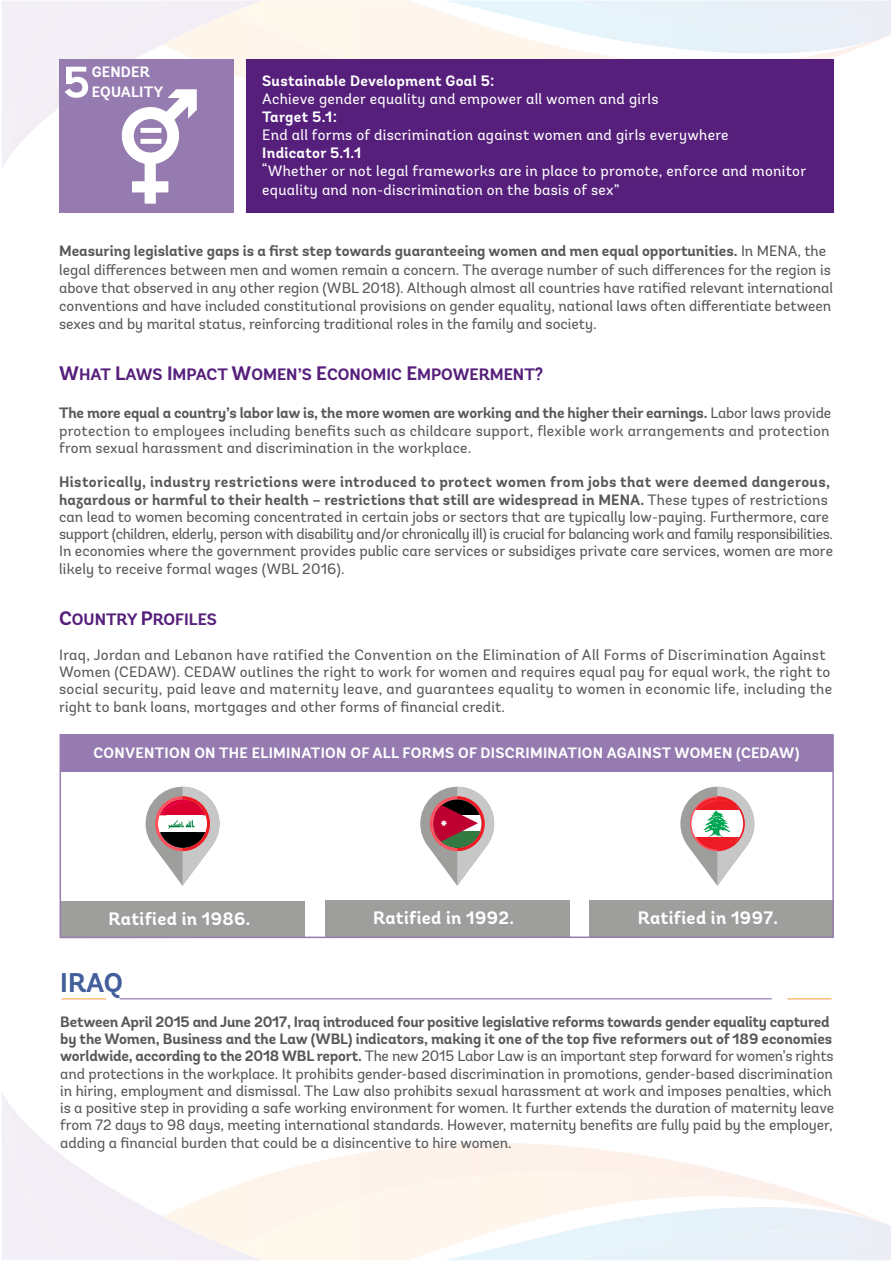
<style>
.page{position:relative;width:893px;height:1263px;background:#fff}
.page>*{position:absolute;margin:0;border:0;box-sizing:border-box;transform-origin:0 0}
.t1{font:700 27px "Andes";color:#425e9b}
.t2{font:700 18px "Andes";letter-spacing:.02em;color:#fff}
.t3{font:700 16.5px "Andes";color:#561f7b}
.t4{font:15px/17.2px "Andes";color:#57585a}
.t5{font:700 15px/17.2px "Andes";letter-spacing:-.005em;color:#57585a}
.t6{font:15px/17.5px "Andes";letter-spacing:.02em;color:#57585a}
.t7{font:15px/18px "Andes";letter-spacing:.02em;color:#fff}
.t8{font:700 15px "Andes";letter-spacing:.02em;color:#fff}
.s1{font-weight:700}
.s2{font-size:19.5px}
.s3{font-weight:400}
</style>
<div class="page">
<svg style="left:278px;top:1143px;width:447px;height:29px"></svg>
<div style="left:263px;top:1172px;width:548px;height:88px;background:#fef5eb"></div>
<svg style="left:408px;top:1196px;width:483px;height:64px"></svg>
<svg style="left:2px;top:1092px;width:231px;height:168px"></svg>
<div style="left:263px;top:1px;width:571px;height:87px;background:#fef6ec"></div>
<svg style="left:408px;top:0;width:483px;height:64px"></svg>
<img style="left:233px;top:1px;width:30px;height:78px">
<div style="left:59px;top:60px;width:175px;height:153px;background:#957bb0"></div>
<div style="left:246px;top:60px;width:587px;height:153px;background:#561f7b"></div>
<svg style="left:2px;top:1px;width:231px;height:203px"></svg>
<div style="left:60px;top:734px;width:773px;height:38px;background:#957bb0"></div>
<div style="left:60px;top:901px;width:245px;height:36px;background:#9e9e9c"></div>
<div style="left:325px;top:900px;width:244px;height:37px;background:#9e9e9c"></div>
<div style="left:589px;top:900px;width:244px;height:37px;background:#9e9e9c"></div>
<svg style="left:146px;top:787px;width:73px;height:99px"></svg>
<svg style="left:420px;top:787px;width:74px;height:99px"></svg>
<svg style="left:680px;top:787px;width:74px;height:99px"></svg>
<div style="left:60px;top:733px;width:774px;height:205px;border:2px solid #957bb0"></div>
<p class="t8" style="left:92px;top:63px;width:59px">GENDER</p>
<p class="t8" style="left:92px;top:82px;width:73px">EQUALITY</p>
<p class="t8" style="left:262px;top:72px;width:234px">Sustainable Development Goal 5:</p>
<p class="t7" style="left:262px;top:90px;width:398px">Achieve gender equality and empower all women and girls</p>
<p class="t8" style="left:262px;top:108px;width:76px">Target 5.1:</p>
<p class="t7" style="left:262px;top:126px;width:468px">End all forms of discrimination against women and girls everywhere</p>
<p class="t8" style="left:262px;top:144px;width:101px">Indicator 5.1.1</p>
<p class="t7" style="left:262px;top:162px;width:546px">“Whether or not legal frameworks are in place to promote, enforce and monitor equality and non-discrimination on the basis of sex”</p>
<p class="t4" style="left:59px;top:242px;width:775px;line-height:18px"><span class="s1">Measuring legislative gaps is a first step towards guaranteeing women and men equal opportunities.</span> In MENA, the legal differences between men and women remain a concern. The average number of such differences for the region is above that observed in any other region (WBL 2018). Although almost all countries have ratified relevant international conventions and have included constitutional provisions on gender equality, national laws often differentiate between sexes and by marital status, reinforcing traditional roles in the family and society.</p>
<p class="t3" style="left:59px;top:363px;width:485px"><span class="s2">W</span>HAT <span class="s2">L</span>AWS <span class="s2">I</span>MPACT <span class="s2">W</span>OMEN’S <span class="s2">E</span>CONOMIC <span class="s2">E</span>MPOWERMENT?</p>
<p class="t4" style="left:59px;top:405px;width:774px;text-align:justify"><span class="s1">The more equal a country’s labor law is, the more women are working and the higher their earnings.</span> Labor laws provide protection to employees including benefits such as childcare support, flexible work arrangements and protection from sexual harassment and discrimination in the workplace.</p>
<p class="t5" style="left:59px;top:474px;width:772px">Historically, industry restrictions were introduced to protect women from jobs that were deemed dangerous, hazardous or harmful to their health – restrictions that still are widespread in MENA. <span class="s3">These types of restrictions can lead to women becoming concentrated in certain jobs or sectors that are typically low-paying. Furthermore, care</span></p>
<p class="t4" style="left:59px;top:525px;width:775px;text-align:justify">support (children, elderly, person with disability and/or chronically ill) is crucial for balancing work and family responsibilities.<br>In economies where the government provides public care services or subsidizes private care services, women are more likely to receive formal wages (WBL 2016).</p>
<p class="t3" style="left:59px;top:609px;width:159px"><span class="s2">C</span>OUNTRY <span class="s2">P</span>ROFILES</p>
<p class="t6" style="left:59px;top:646px;width:774px">Iraq, Jordan and Lebanon have ratified the Convention on the Elimination of All Forms of Discrimination Against Women (CEDAW). CEDAW outlines the right to work for women and requires equal pay for equal work, the right to social security, paid leave and maternity leave, and guarantees equality to women in economic life, including the right to bank loans, mortgages and other forms of financial credit.</p>
<p class="t8" style="left:94px;top:743px;width:707px">CONVENTION ON THE ELIMINATION OF ALL FORMS OF DISCRIMINATION AGAINST WOMEN (CEDAW)</p>
<p class="t2" style="left:109px;top:907px;width:143px">Ratified in 1986.</p>
<p class="t2" style="left:373px;top:906px;width:143px">Ratified in 1992.</p>
<p class="t2" style="left:638px;top:906px;width:142px">Ratified in 1997.</p>
<p class="t1" style="left:60px;top:965px;width:64px">IRAQ</p>
<p class="t5" style="left:60px;top:1013px;width:771px">Between April 2015 and June 2017, Iraq introduced four positive legislative reforms towards gender equality captured</p>
<p class="t5" style="left:60px;top:1031px;width:773px">by the Women, Business and the Law (WBL) indicators, making it one of the top five reformers out of 189 economies</p>
<p class="t4" style="left:60px;top:1048px;width:775px"><span class="s1">worldwide, according to the 2018 WBL report.</span> The new 2015 Labor Law is an important step forward for women’s rights</p>
<p class="t4" style="left:60px;top:1065px;width:775px">and protections in the workplace. It prohibits gender-based discrimination in promotions, gender-based discrimination in hiring, employment and dismissal. The Law also prohibits sexual harassment at work and imposes penalties, which is a positive step in providing a safe working environment for women. It further extends the duration of maternity leave</p>
<p class="t4" style="left:60px;top:1116px;width:774px;line-height:18px">from 72 days to 98 days, meeting international standards. However, maternity benefits are fully paid by the employer, adding a financial burden that could be a disincentive to hire women.</p>
</div>
